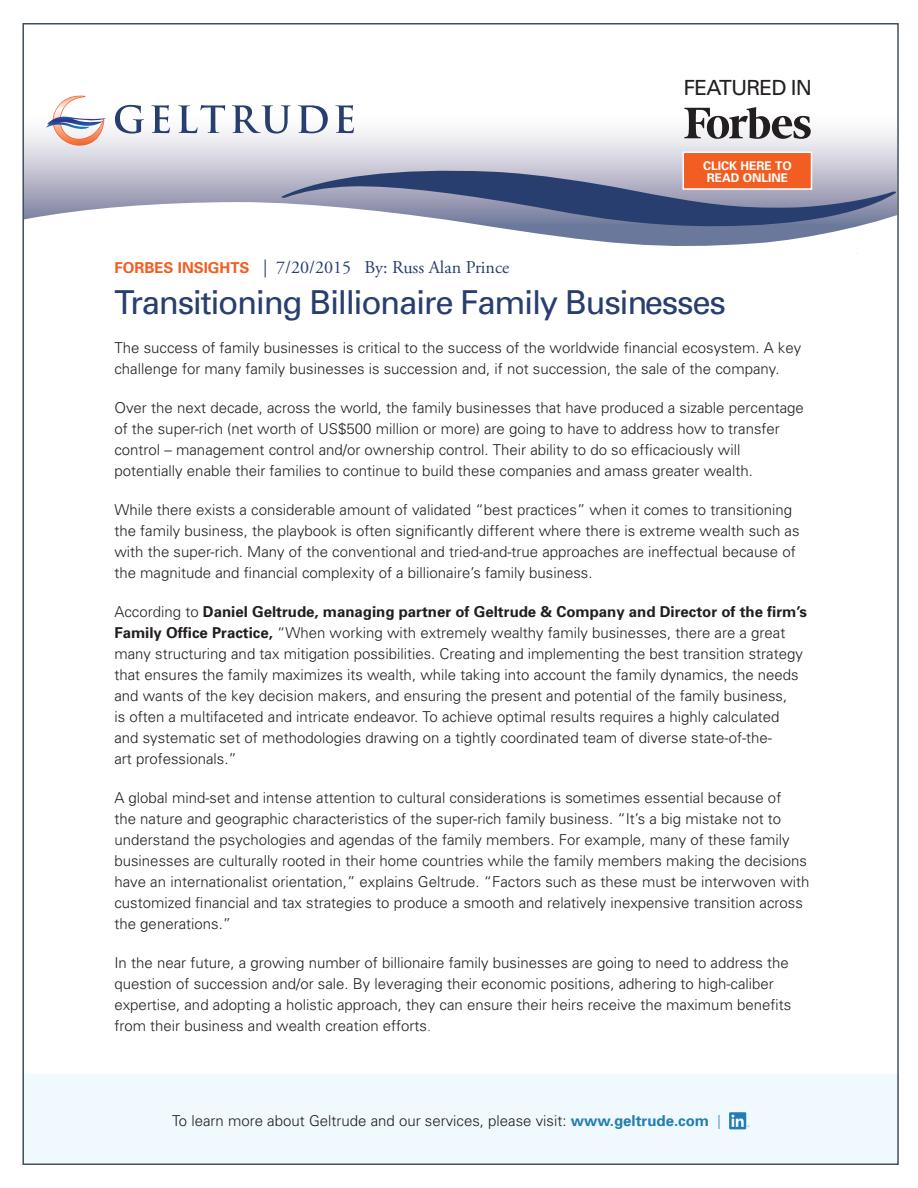
<style>
.page{position:relative;width:918px;height:1188px;background:#fff}
.page>*{position:absolute;margin:0;border:0;box-sizing:border-box;transform-origin:0 0}
.t1{font:33px "Univers";letter-spacing:-.04em;color:#283e6f}
.t2{font:20.85px "Univers";letter-spacing:-.04em;color:#231f20}
.t3{font:18px "Adobe Garamond Pro";color:#283e6f}
.t4{font:300 15px/21px "Univers";color:#231f20}
.t5{font:700 12px/12px "Univers";color:#fff;text-align:center}
.s1{font-family:"Univers";font-weight:700;font-size:15px;color:#f25d21}
.s2{font-weight:700}
.s3{font-family:"Optima";font-weight:400;color:#7199b1}
.s4{font-weight:700;color:#237db2}
.s5{font-stretch:condensed;font-size:19.5px;color:#237db2}
</style>
<div class="page">
<div style="left:23px;top:1075px;width:876px;height:89px;background:#f0f9fd"></div>
<svg style="left:25px;top:104px;width:871px;height:98px"></svg>
<svg style="left:280px;top:168px;width:616px;height:34px;background:#7e86a4"></svg>
<svg style="left:25px;top:202px;width:871px;height:52px"></svg>
<img style="left:48px;top:96px;width:56px;height:52px">
<img style="left:46px;top:117px;width:61px;height:14px">
<svg style="left:115px;top:105px;width:239px;height:29px"></svg>
<svg style="left:684px;top:107px;width:127px;height:32px"></svg>
<svg style="left:729px;top:1112px;width:20px;height:17px"></svg>
<div style="left:683px;top:152px;width:129px;height:37px;background:#f25d21"></div>
<div style="left:682px;top:152px;width:130px;height:38px;border:2px solid #fff"></div>
<h2 class="t2" style="left:684px;top:74px;width:130px">FEATURED IN</h2>
<p class="t5" style="left:703px;top:159px;width:90px">CLICK HERE TO<br>READ ONLINE</p>
<p class="t3" style="left:114px;top:257px;width:396px"><span class="s1">FORBES INSIGHTS</span> | 7/20/2015 By: Russ Alan Prince</p>
<h1 class="t1" style="left:114px;top:281px;width:613px">Transitioning Billionaire Family Businesses</h1>
<p class="t4" style="left:114px;top:336px;width:688px">The success of family businesses is critical to the success of the worldwide financial ecosystem. A key challenge for many family businesses is succession and, if not succession, the sale of the company.</p>
<p class="t4" style="left:114px;top:396px;width:691px">Over the next decade, across the world, the family businesses that have produced a sizable percentage of the super-rich (net worth of US$500 million or more) are going to have to address how to transfer control – management control and/or ownership control. Their ability to do so efficaciously will potentially enable their families to continue to build these companies and amass greater wealth.</p>
<p class="t4" style="left:114px;top:498px;width:687px">While there exists a considerable amount of validated “best practices” when it comes to transitioning the family business, the playbook is often significantly different where there is extreme wealth such as with the super-rich. Many of the conventional and tried-and-true approaches are ineffectual because of the magnitude and financial complexity of a billionaire’s family business.</p>
<p class="t4" style="left:114px;top:600px;width:694px">According to <span class="s2">Daniel Geltrude, managing partner of Geltrude &amp; Company and Director of the firm’s Family Office Practice,</span> “When working with extremely wealthy family businesses, there are a great many structuring and tax mitigation possibilities. Creating and implementing the best transition strategy that ensures the family maximizes its wealth, while taking into account the family dynamics, the needs and wants of the key decision makers, and ensuring the present and potential of the family business,<br>is often a multifaceted and intricate endeavor. To achieve optimal results requires a highly calculated and systematic set of methodologies drawing on a tightly coordinated team of diverse state-of-the-<br>art professionals.”</p>
<p class="t4" style="left:114px;top:786px;width:697px">A global mind-set and intense attention to cultural considerations is sometimes essential because of<br>the nature and geographic characteristics of the super-rich family business. “It’s a big mistake not to understand the psychologies and agendas of the family members. For example, many of these family businesses are culturally rooted in their home countries while the family members making the decisions have an internationalist orientation,” explains Geltrude. “Factors such as these must be interwoven with customized financial and tax strategies to produce a smooth and relatively inexpensive transition across the generations.”</p>
<p class="t4" style="left:114px;top:951px;width:678px">In the near future, a growing number of billionaire family businesses are going to need to address the question of succession and/or sale. By leveraging their economic positions, adhering to high-caliber expertise, and adopting a holistic approach, they can ensure their heirs receive the maximum benefits from their business and wealth creation efforts<span class="s3">.</span></p>
<p class="t4" style="left:172px;top:1109px;width:550px">To learn more about Geltrude and our services, please visit: <span class="s4">www.geltrude.com</span> <span class="s5">|</span></p>
</div>
